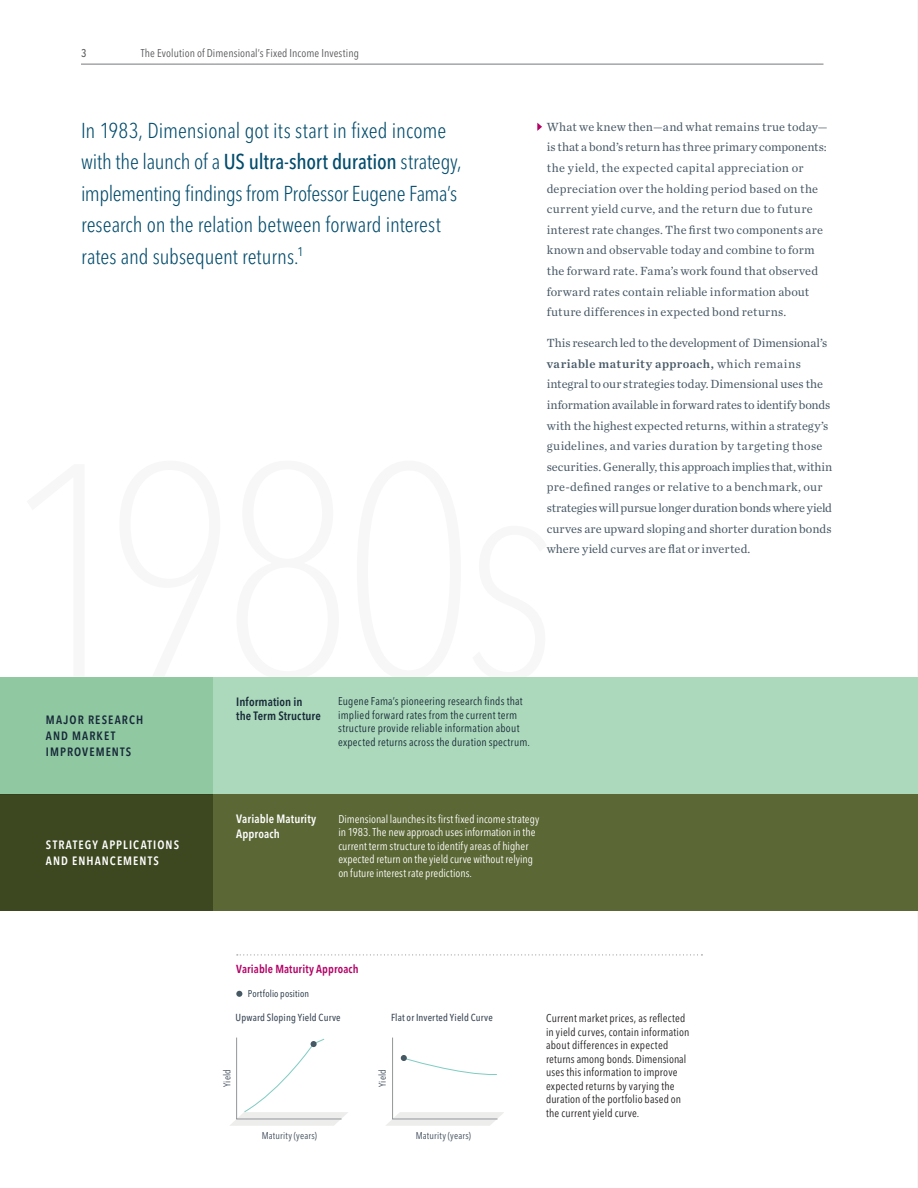
<style>
.page{position:relative;width:918px;height:1188px;background:#fff}
.page>*{position:absolute;margin:0;border:0;box-sizing:border-box;transform-origin:0 0}
.Body_Copy{font:300 condensed 21.3px/31.5px "Avenir Next LT Pro";letter-spacing:-.005em;color:#004b6c}
.Body_Copy-2{font:12.3px/20.5px "Chronicle Text O1";letter-spacing:.01em;color:#475865}
.Heading{font:600 condensed 12px/15.8px "Avenir Next LT Pro";letter-spacing:.085em;color:#fff}
.Heading-2{font:600 condensed 12px/15.8px "Avenir Next LT Pro";letter-spacing:.085em;color:#172938}
.Heading-3{font:600 condensed 12px/14.2px "Avenir Next LT Pro";letter-spacing:.01em;color:#172938}
.Heading-4{font:600 condensed 12px/14.2px "Avenir Next LT Pro";letter-spacing:.01em;color:#fff}
.t1{font:600 11.7px "Avenir Next Condensed";letter-spacing:.01em;color:#b30166}
.t2{font:condensed 11.25px/13.5px "Avenir Next LT Pro";letter-spacing:.015em;color:#231f20}
.Caption_Style{font:condensed 11.25px/13.5px "Avenir Next LT Pro";letter-spacing:.005em;color:#fff}
.Caption_Style-2{font:condensed 11.25px/13.5px "Avenir Next LT Pro";letter-spacing:.02em;color:#172938}
.t3{font:condensed 11.25px "Avenir Next LT Pro";letter-spacing:.01em;color:#57585a}
.t4{font:500 condensed 11.25px "Avenir Next LT Pro";color:#57585a}
.t5{font:500 condensed 10.2px "Avenir Next LT Pro";letter-spacing:.015em;color:#3c4957}
.t6{font:condensed 9.75px "Avenir Next LT Pro";letter-spacing:.015em;color:#3c4957}
.t7{font:condensed 9.75px "Avenir Next LT Pro";letter-spacing:.015em;color:#172938}
.s1{font-weight:500}
.s2{font-weight:600}
</style>
<div class="page">
<hr style="left:917px;top:0;width:1px;height:1188px;background:#f7f7f8">
<div style="left:0;top:677px;width:918px;height:117px;background:#acd9bb"></div>
<div style="left:0;top:794px;width:918px;height:117px;background:#5b6735"></div>
<div style="left:0;top:794px;width:213px;height:117px;background:#3d4820"></div>
<div style="left:0;top:677px;width:213px;height:117px;background:#90c8a2"></div>
<svg style="left:237px;top:954px;width:465px;height:1px"></svg>
<svg style="left:236px;top:991px;width:6px;height:6px"></svg>
<svg style="left:230px;top:1038px;width:118px;height:88px"></svg>
<svg style="left:401px;top:1055px;width:96px;height:20px"></svg>
<svg style="left:386px;top:1112px;width:118px;height:14px"></svg>
<hr style="left:392px;top:1119px;width:106px;height:1px;background:#939598">
<hr style="left:392px;top:1038px;width:1px;height:81px;background:#939598">
<svg style="left:537px;top:123px;width:5px;height:8px"></svg>
<hr style="left:81px;top:64px;width:742px;height:1px;background:#76787b">
<p class="t4" style="left:81px;top:47px;width:7px">3</p>
<p class="t3" style="left:141px;top:47px;width:220px">The Evolution of Dimensional’s Fixed Income Investing</p>
<p class="Body_Copy" style="left:81px;top:114px;width:382px">In 1983, Dimensional got its start in fixed income with the launch of a <span class="s1">US ultra-short duration</span> strategy, implementing findings from Professor Eugene Fama’s research on the relation between forward interest rates and subsequent returns.<sup>1</sup></p>
<p class="Body_Copy-2" style="left:547px;top:116px;width:282px">What we knew then—and what remains true today— is that a bond’s return has three primary components: the yield, the expected capital appreciation or depreciation over the holding period based on the current yield curve, and the return due to future interest rate changes. The first two components are known and observable today and combine to form the forward rate. Fama’s work found that observed forward rates contain reliable information about future differences in expected bond returns.</p>
<p class="Body_Copy-2" style="left:547px;top:333px;width:287px">This research led to the development of Dimensional’s <span class="s2">variable maturity approach,</span> which remains integral to our strategies today. Dimensional uses the information available in forward rates to identify bonds with the highest expected returns, within a strategy’s guidelines, and varies duration by targeting those securities. Generally, this approach implies that, within pre-defined ranges or relative to a benchmark, our strategies will pursue longer duration bonds where yield curves are upward sloping and shorter duration bonds where yield curves are flat or inverted.</p>
<p class="Heading-2" style="left:46px;top:712px;width:99px">MAJOR RESEARCH<br>AND MARKET<br>IMPROVEMENTS</p>
<p class="Heading-3" style="left:236px;top:695px;width:86px">Information in<br>the Term Structure</p>
<p class="Caption_Style-2" style="left:338px;top:695px;width:193px">Eugene Fama’s pioneering research finds that implied forward rates from the current term structure provide reliable information about expected returns across the duration spectrum.</p>
<p class="Heading" style="left:46px;top:837px;width:135px">STRATEGY APPLICATIONS<br>AND ENHANCEMENTS</p>
<p class="Heading-4" style="left:236px;top:812px;width:82px">Variable Maturity<br>Approach</p>
<p class="Caption_Style" style="left:338px;top:812px;width:203px">Dimensional launches its first fixed income strategy in 1983. The new approach uses information in the current term structure to identify areas of higher expected return on the yield curve without relying on future interest rate predictions.</p>
<p class="t1" style="left:236px;top:959px;width:124px">Variable Maturity Approach</p>
<p class="t7" style="left:248px;top:988px;width:63px">Portfolio position</p>
<p class="t5" style="left:236px;top:1011px;width:107px">Upward Sloping Yield Curve</p>
<p class="t5" style="left:391px;top:1011px;width:103px">Flat or Inverted Yield Curve</p>
<p class="t6" style="left:221px;top:1087px;width:19px;rotate:-90deg">Yield</p>
<p class="t6" style="left:377px;top:1087px;width:19px;rotate:-90deg">Yield</p>
<p class="t6" style="left:262px;top:1130px;width:57px">Maturity (years)</p>
<p class="t6" style="left:416px;top:1130px;width:57px">Maturity (years)</p>
<p class="t2" style="left:546px;top:1011px;width:145px">Current market prices, as reflected in yield curves, contain information about differences in expected returns among bonds. Dimensional uses this information to improve expected returns by varying the duration of the portfolio based on the current yield curve.</p>
</div>
